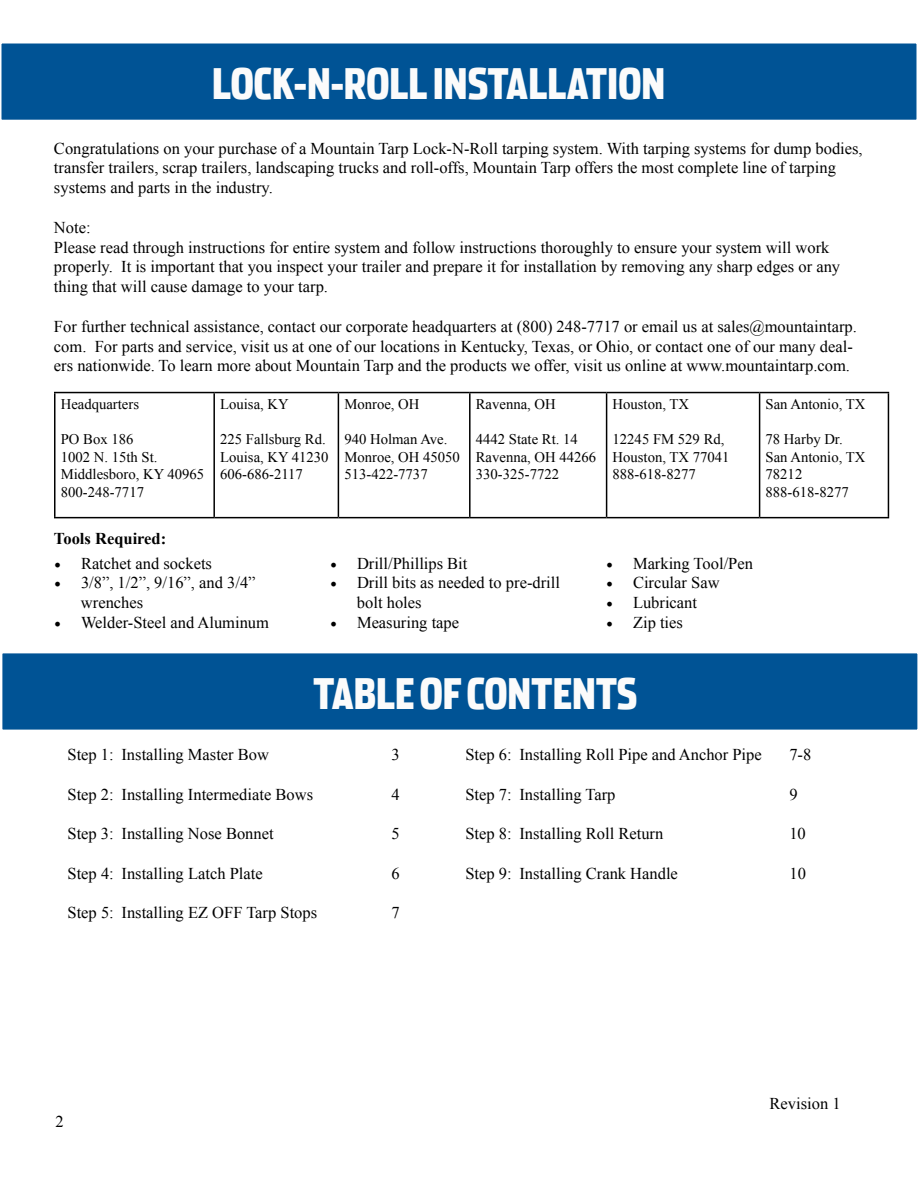
<style>
.page{position:relative;width:918px;height:1188px;background:#fff}
.page>*{position:absolute;margin:0;border:0;box-sizing:border-box;transform-origin:0 0}
.t1{font:900 42px "Stainless Comp";color:#fbfbfb}
.t2{font:16.5px/19.8px "Times New Roman";color:#000}
.t3{font:700 16.5px "Times New Roman";color:#000}
.t4{font:14.7px/17.7px "Times New Roman";color:#000}
.s1{font-family:"Minion Pro";font-size:18px}
</style>
<div class="page">
<hr style="left:54px;top:392px;width:160px;height:1px;background:#000">
<hr style="left:54px;top:393px;width:2px;height:124px;background:#000">
<hr style="left:214px;top:392px;width:124px;height:1px;background:#000">
<hr style="left:213px;top:393px;width:2px;height:124px;background:#000">
<hr style="left:338px;top:392px;width:132px;height:1px;background:#000">
<hr style="left:338px;top:393px;width:1px;height:124px;background:#000">
<hr style="left:470px;top:392px;width:137px;height:1px;background:#000">
<hr style="left:469px;top:393px;width:2px;height:124px;background:#000">
<hr style="left:607px;top:392px;width:153px;height:1px;background:#000">
<hr style="left:606px;top:393px;width:1px;height:124px;background:#000">
<hr style="left:760px;top:392px;width:129px;height:1px;background:#000">
<hr style="left:759px;top:393px;width:1px;height:124px;background:#000">
<hr style="left:888px;top:393px;width:1px;height:124px;background:#000">
<hr style="left:54px;top:517px;width:160px;height:1px;background:#000">
<hr style="left:214px;top:517px;width:124px;height:1px;background:#000">
<hr style="left:338px;top:517px;width:132px;height:1px;background:#000">
<hr style="left:470px;top:517px;width:137px;height:1px;background:#000">
<hr style="left:607px;top:517px;width:153px;height:1px;background:#000">
<hr style="left:760px;top:517px;width:129px;height:1px;background:#000">
<div style="left:1px;top:43px;width:916px;height:77px;background:#005395"></div>
<div style="left:0;top:42px;width:918px;height:79px;border:2px solid #fff"></div>
<div style="left:2px;top:653px;width:916px;height:77px;background:#005395"></div>
<div style="left:1px;top:652px;width:917px;height:79px;border:2px solid #fff"></div>
<p class="t1" style="left:212px;top:58px;width:455px">LOCK-N-ROLL INSTALLATION</p>
<p class="t2" style="left:54px;top:138px;width:810px">Congratulations on your purchase of a Mountain Tarp Lock-N-Roll tarping system. With tarping systems for dump bodies, transfer trailers, scrap trailers, landscaping trucks and roll-offs, Mountain Tarp offers the most complete line of tarping systems and parts in the industry.</p>
<p class="t2" style="left:54px;top:217px;width:788px">Note:<br>Please read through instructions for entire system and follow instructions thoroughly to ensure your system will work properly. It is important that you inspect your trailer and prepare it for installation by removing any sharp edges or any thing that will cause damage to your tarp.</p>
<p class="t2" style="left:54px;top:316px;width:804px">For further technical assistance, contact our corporate headquarters at (800) 248-7717 or email us at sales@mountaintarp. com. For parts and service, visit us at one of our locations in Kentucky, Texas, or Ohio, or contact one of our many deal&shy;ers nationwide. To learn more about Mountain Tarp and the products we offer, visit us online at www.mountaintarp.com.</p>
<p class="t4" style="left:61px;top:395px;width:80px">Headquarters</p>
<p class="t4" style="left:61px;top:430px;width:145px">PO Box 186<br>1002 N. 15th St.<br>Middlesboro, KY 40965<br>800-248-7717</p>
<p class="t4" style="left:220px;top:395px;width:70px">Louisa, KY</p>
<p class="t4" style="left:220px;top:430px;width:110px">225 Fallsburg Rd.<br>Louisa, KY 41230<br>606-686-2117</p>
<p class="t4" style="left:766px;top:395px;width:101px">San Antonio, TX</p>
<p class="t4" style="left:766px;top:430px;width:101px">78 Harby Dr.<br>San Antonio, TX<br>78212<br>888-618-8277</p>
<p class="t4" style="left:344px;top:395px;width:77px">Monroe, OH</p>
<p class="t4" style="left:344px;top:430px;width:117px">940 Holman Ave.<br>Monroe, OH 45050<br>513-422-7737</p>
<p class="t4" style="left:476px;top:395px;width:82px">Ravenna, OH</p>
<p class="t4" style="left:476px;top:430px;width:122px">4442 State Rt. 14<br>Ravenna, OH 44266<br>330-325-7722</p>
<p class="t4" style="left:613px;top:395px;width:78px">Houston, TX</p>
<p class="t4" style="left:613px;top:430px;width:118px">12245 FM 529 Rd,<br>Houston, TX 77041<br>888-618-8277</p>
<p class="t3" style="left:54px;top:527px;width:114px">Tools Required:</p>
<p class="t2" style="left:54px;top:553px;width:160px"><span class="s1">•</span> Ratchet and sockets</p>
<p class="t2" style="left:330px;top:553px;width:139px"><span class="s1">•</span> Drill/Phillips Bit</p>
<p class="t2" style="left:606px;top:553px;width:149px"><span class="s1">•</span> Marking Tool/Pen</p>
<p class="t2" style="left:54px;top:573px;width:203px"><span class="s1">•</span> 3/8”, 1/2”, 9/16”, and 3/4”</p>
<p class="t2" style="left:330px;top:573px;width:232px"><span class="s1">•</span> Drill bits as needed to pre-drill</p>
<p class="t2" style="left:606px;top:573px;width:115px"><span class="s1">•</span> Circular Saw</p>
<p class="t2" style="left:81px;top:592px;width:64px">wrenches</p>
<p class="t2" style="left:357px;top:592px;width:66px">bolt holes</p>
<p class="t2" style="left:606px;top:592px;width:93px"><span class="s1">•</span> Lubricant</p>
<p class="t2" style="left:54px;top:612px;width:217px"><span class="s1">•</span> Welder-Steel and Aluminum</p>
<p class="t2" style="left:330px;top:612px;width:131px"><span class="s1">•</span> Measuring tape</p>
<p class="t2" style="left:606px;top:612px;width:78px"><span class="s1">•</span> Zip ties</p>
<p class="t1" style="left:313px;top:668px;width:326px">TABLE OF CONTENTS</p>
<p class="t2" style="left:68px;top:744px;width:203px">Step 1: Installing Master Bow</p>
<p class="t2" style="left:392px;top:744px;width:10px">3</p>
<p class="t2" style="left:465px;top:744px;width:298px">Step 6: Installing Roll Pipe and Anchor Pipe</p>
<p class="t2" style="left:789px;top:744px;width:23px">7-8</p>
<p class="t2" style="left:68px;top:784px;width:247px">Step 2: Installing Intermediate Bows</p>
<p class="t2" style="left:392px;top:784px;width:10px">4</p>
<p class="t2" style="left:465px;top:784px;width:152px">Step 7: Installing Tarp</p>
<p class="t2" style="left:789px;top:784px;width:10px">9</p>
<p class="t2" style="left:68px;top:823px;width:208px">Step 3: Installing Nose Bonnet</p>
<p class="t2" style="left:392px;top:823px;width:10px">5</p>
<p class="t2" style="left:465px;top:823px;width:199px">Step 8: Installing Roll Return</p>
<p class="t2" style="left:789px;top:823px;width:18px">10</p>
<p class="t2" style="left:68px;top:863px;width:197px">Step 4: Installing Latch Plate</p>
<p class="t2" style="left:392px;top:863px;width:10px">6</p>
<p class="t2" style="left:465px;top:863px;width:214px">Step 9: Installing Crank Handle</p>
<p class="t2" style="left:789px;top:863px;width:18px">10</p>
<p class="t2" style="left:68px;top:903px;width:251px">Step 5: Installing EZ OFF Tarp Stops</p>
<p class="t2" style="left:392px;top:903px;width:10px">7</p>
<p class="t2" style="left:56px;top:1111px;width:10px">2</p>
<p class="t2" style="left:770px;top:1094px;width:73px">Revision 1</p>
</div>
